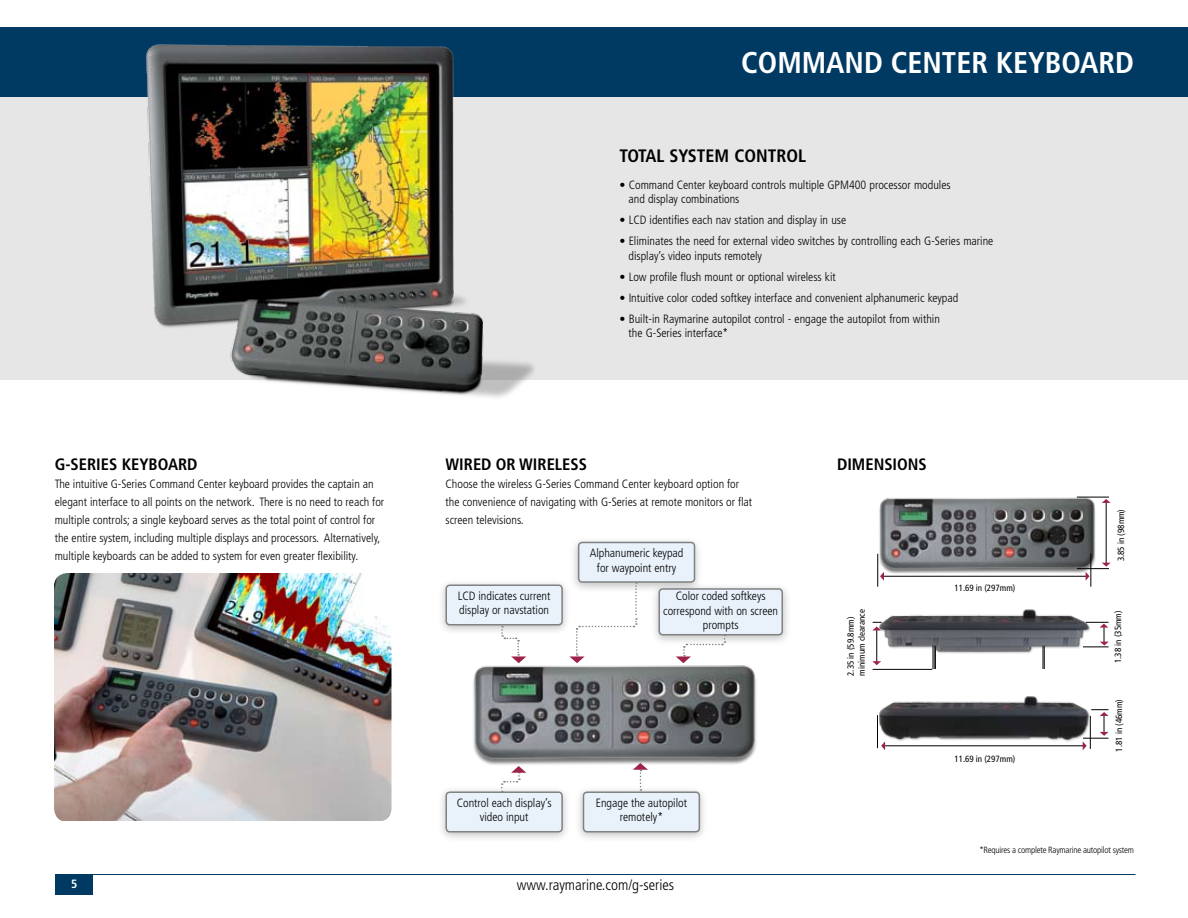
<style>
.page{position:relative;width:1188px;height:918px;background:#fff}
.page>*{position:absolute;margin:0;border:0;box-sizing:border-box;transform-origin:0 0}
.t1{font:700 condensed 30px "Frutiger";color:#fff}
.t2{font:700 condensed 18px "Frutiger";color:#000}
.t3{font:700 condensed 16.5px "Frutiger";color:#000}
.t4{font:300 condensed 15px "Frutiger";color:#000}
.t5{font:300 condensed 12px/14.4px "Frutiger";color:#000}
.t6{font:700 condensed 12px "Frutiger";color:#fff}
.t7{font:condensed 9px/10.8px "Frutiger";color:#000}
.t8{font:300 condensed 9px "Frutiger";letter-spacing:-.02em;color:#000}
</style>
<div class="page">
<div style="left:56px;top:874px;width:37px;height:22px;background:#003a63"></div>
<hr style="left:56px;top:874px;width:1080px;height:1px;background:#003a63">
<div style="left:0;top:96px;width:1188px;height:284px;background:#e6e6e7"></div>
<div style="left:0;top:27px;width:1188px;height:69px;background:#003a63"></div>
<img style="left:110px;top:44px;width:426px;height:354px">
<img style="left:879px;top:696px;width:206px;height:54px">
<img style="left:54px;top:573px;width:337px;height:247px">
<img style="left:473px;top:663px;width:284px;height:102px">
<div style="left:436px;top:578px;width:137px;height:60px;background:#000;opacity:.25"></div>
<div style="left:446px;top:585px;width:116px;height:40px;background:#e9f1fa;border-radius:4px"></div>
<div style="left:446px;top:584px;width:117px;height:42px;border:2px solid #808284;border-radius:4px"></div>
<svg style="left:501px;top:626px;width:25px;height:37px"></svg>
<div style="left:569px;top:535px;width:136px;height:60px;background:#000;opacity:.25"></div>
<div style="left:579px;top:542px;width:115px;height:40px;background:#e9f1fa;border-radius:4px"></div>
<div style="left:578px;top:542px;width:117px;height:41px;border:2px solid #808284;border-radius:4px"></div>
<svg style="left:569px;top:582px;width:68px;height:81px"></svg>
<div style="left:650px;top:582px;width:142px;height:64px;background:#000;opacity:.25"></div>
<div style="left:659px;top:589px;width:123px;height:46px;background:#e9f1fa;border-radius:4px"></div>
<div style="left:658px;top:588px;width:125px;height:47px;border:2px solid #808284;border-radius:4px"></div>
<svg style="left:676px;top:635px;width:50px;height:28px"></svg>
<div style="left:436px;top:785px;width:137px;height:60px;background:#000;opacity:.25"></div>
<div style="left:446px;top:792px;width:116px;height:40px;background:#e9f1fa;border-radius:4px"></div>
<div style="left:446px;top:791px;width:117px;height:41px;border:2px solid #808284;border-radius:4px"></div>
<svg style="left:500px;top:766px;width:26px;height:26px"></svg>
<div style="left:574px;top:785px;width:136px;height:60px;background:#000;opacity:.25"></div>
<div style="left:584px;top:792px;width:115px;height:40px;background:#e9f1fa;border-radius:4px"></div>
<div style="left:583px;top:791px;width:117px;height:41px;border:2px solid #808284;border-radius:4px"></div>
<svg style="left:633px;top:763px;width:15px;height:28px"></svg>
<hr style="left:1106px;top:501px;width:1px;height:64px;background:#000">
<img style="left:877px;top:496px;width:221px;height:83px">
<hr style="left:1077px;top:497px;width:32px;height:1px;background:#000">
<hr style="left:1077px;top:568px;width:32px;height:1px;background:#000">
<svg style="left:1042px;top:663px;width:3px;height:5px"></svg>
<svg style="left:1102px;top:563px;width:8px;height:4px"></svg>
<svg style="left:1102px;top:499px;width:9px;height:4px"></svg>
<hr style="left:877px;top:554px;width:1px;height:33px;background:#000">
<hr style="left:883px;top:576px;width:205px;height:1px;background:#000">
<svg style="left:880px;top:572px;width:4px;height:9px"></svg>
<svg style="left:1086px;top:572px;width:4px;height:8px"></svg>
<hr style="left:1091px;top:554px;width:1px;height:33px;background:#000">
<hr style="left:873px;top:669px;width:59px;height:1px;background:#000">
<hr style="left:876px;top:629px;width:1px;height:34px;background:#000">
<svg style="left:872px;top:622px;width:6px;height:8px"></svg>
<svg style="left:872px;top:661px;width:7px;height:4px"></svg>
<svg style="left:1093px;top:622px;width:16px;height:26px"></svg>
<hr style="left:877px;top:715px;width:1px;height:33px;background:#000">
<hr style="left:884px;top:746px;width:199px;height:1px;background:#000">
<svg style="left:881px;top:741px;width:4px;height:9px"></svg>
<img style="left:878px;top:609px;width:215px;height:54px">
<svg style="left:1083px;top:709px;width:26px;height:41px"></svg>
<h1 class="t1" style="left:741px;top:45px;width:394px">COMMAND CENTER KEYBOARD</h1>
<h3 class="t3" style="left:55px;top:454px;width:144px">G-SERIES KEYBOARD</h3>
<p class="t5" style="left:55px;top:475px;width:331px;line-height:18px">The intuitive G-Series Command Center keyboard provides the captain an elegant interface to all points on the network. There is no need to reach for multiple controls; a single keyboard serves as the total point of control for the entire system, including multiple displays and processors. Alternatively, multiple keyboards can be added to system for even greater flexibility.</p>
<h2 class="t2" style="left:620px;top:145px;width:10px">TOTAL</h2>
<h2 class="t2" style="left:670px;top:145px;width:10px">SYST</h2>
<h2 class="t2" style="left:706px;top:145px;width:40px">EM CONTROL</h2>
<p class="t5" style="left:628px;top:178px;width:324px;text-indent:-9px">• Command Center keyboard controls multiple GPM400 processor modules and display combinations</p>
<p class="t5" style="left:620px;top:213px;width:228px">• LCD identifies each nav station and display in use</p>
<p class="t5" style="left:629px;top:234px;width:366px;text-indent:-9px">• Eliminates the need for external video switches by controlling each G-Series marine display’s video inputs remotely</p>
<p class="t5" style="left:620px;top:270px;width:218px">• Low profile flush mount or optional wireless kit</p>
<p class="t5" style="left:620px;top:291px;width:340px">• Intuitive color coded softkey interface and convenient alphanumeric keypad</p>
<p class="t5" style="left:628px;top:312px;width:313px;text-indent:-9px">• Built-in Raymarine autopilot control - engage the autopilot from within the G-Series interface*</p>
<h3 class="t3" style="left:446px;top:454px;width:143px">WIRED OR WIRELESS</h3>
<p class="t5" style="left:446px;top:475px;width:308px;line-height:18px">Choose the wireless G-Series Command Center keyboard option for the convenience of navigating with G-Series at remote monitors or flat screen televisions.</p>
<p class="t5" style="left:458px;top:589px;width:94px">LCD indicates current display or navstation</p>
<p class="t5" style="left:590px;top:546px;width:95px;text-align:center">Alphanumeric keypad for waypoint entry</p>
<p class="t5" style="left:663px;top:589px;width:116px;text-align:center">Color coded softkeys correspond with on screen prompts</p>
<p class="t5" style="left:457px;top:796px;width:96px;text-align:center">Control each display’s video input</p>
<p class="t5" style="left:596px;top:796px;width:93px;text-align:center">Engage the autopilot remotely*</p>
<h3 class="t3" style="left:837px;top:454px;width:91px">DIMENSIONS</h3>
<p class="t7" style="left:954px;top:582px;width:63px">11.69 in (297mm)</p>
<p class="t7" style="left:1116px;top:561px;width:54px;rotate:-90deg">3.85 in (98mm)</p>
<p class="t7" style="left:845px;top:676px;width:68px;rotate:-90deg">2.35 in (59.8mm) minimum clearance</p>
<p class="t7" style="left:1113px;top:663px;width:54px;rotate:-90deg">1.38 in (35mm)</p>
<p class="t7" style="left:954px;top:753px;width:63px">11.69 in (297mm)</p>
<p class="t7" style="left:1114px;top:752px;width:54px;rotate:-90deg">1.81 in (46mm)</p>
<p class="t8" style="left:979px;top:845px;width:156px">*Requires a complete Raymarine autopilot system</p>
<p class="t6" style="left:71px;top:876px;width:8px">5</p>
<p class="t4" style="left:517px;top:877px;width:159px">www.raymarine.com/g-series</p>
</div>
